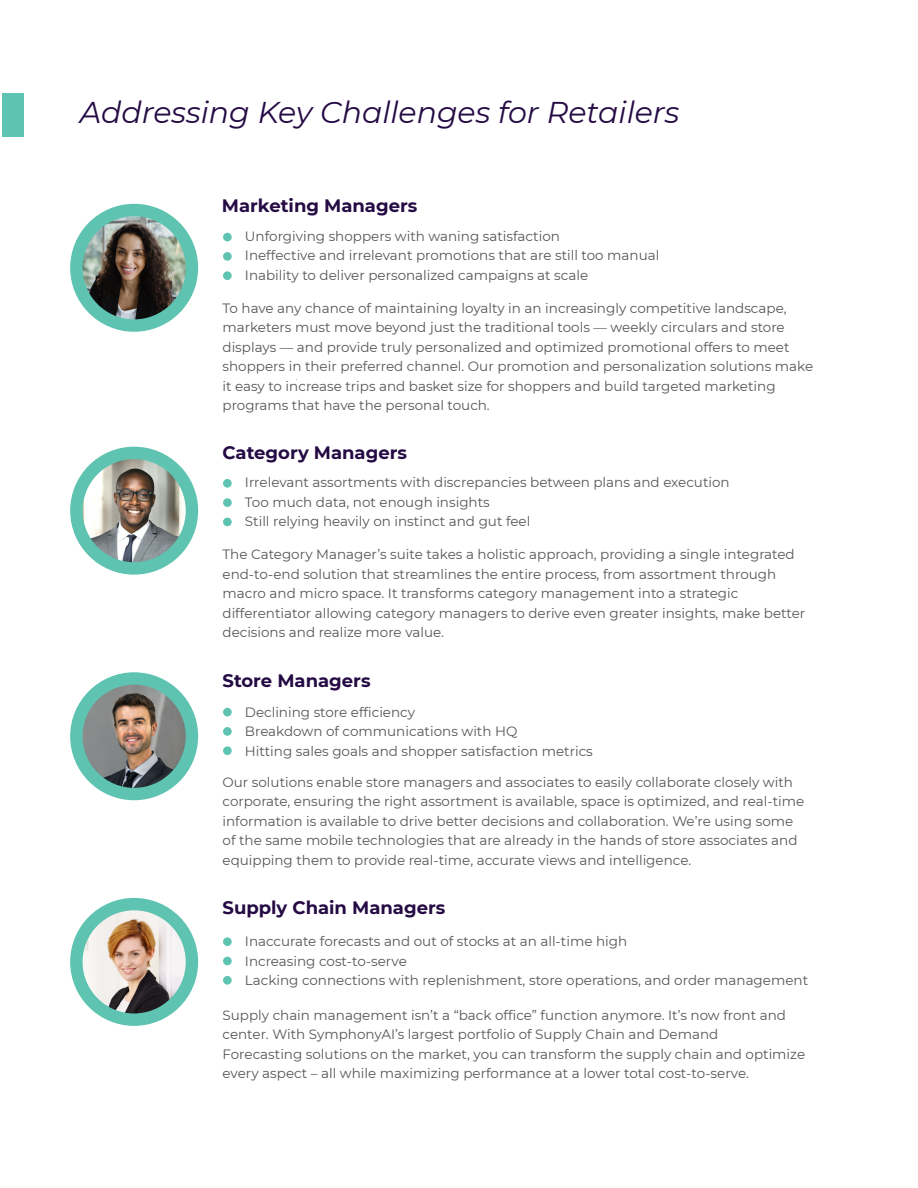
<style>
.page{position:relative;width:918px;height:1188px;background:#fff}
.page>*{position:absolute;margin:0;border:0;box-sizing:border-box;transform-origin:0 0}
.t1{font:italic 30px "Montserrat";color:#250b44}
.t2{font:700 18px "Montserrat";color:#250b44}
.t3{font:13.5px/19.5px "Montserrat";color:#575656}
</style>
<div class="page">
<div style="left:2px;top:94px;width:21px;height:43px;background:#5ec3b0"></div>
<div style="left:223px;top:233px;width:9px;height:8px;background:#5ec3b0;border-radius:50%"></div>
<div style="left:223px;top:252px;width:9px;height:9px;background:#5ec3b0;border-radius:50%"></div>
<div style="left:223px;top:271px;width:9px;height:9px;background:#5ec3b0;border-radius:50%"></div>
<div style="left:223px;top:479px;width:9px;height:9px;background:#5ec3b0;border-radius:50%"></div>
<div style="left:223px;top:498px;width:9px;height:9px;background:#5ec3b0;border-radius:50%"></div>
<div style="left:223px;top:518px;width:9px;height:8px;background:#5ec3b0;border-radius:50%"></div>
<div style="left:223px;top:708px;width:9px;height:8px;background:#5ec3b0;border-radius:50%"></div>
<div style="left:223px;top:727px;width:9px;height:9px;background:#5ec3b0;border-radius:50%"></div>
<div style="left:223px;top:746px;width:9px;height:9px;background:#5ec3b0;border-radius:50%"></div>
<div style="left:223px;top:937px;width:9px;height:9px;background:#5ec3b0;border-radius:50%"></div>
<div style="left:223px;top:957px;width:9px;height:8px;background:#5ec3b0;border-radius:50%"></div>
<div style="left:223px;top:976px;width:9px;height:9px;background:#5ec3b0;border-radius:50%"></div>
<div style="left:70px;top:204px;width:128px;height:128px;background:#5ec3b0;border-radius:50%"></div>
<img style="left:83px;top:216px;width:103px;height:103px;border-radius:52px">
<div style="left:70px;top:898px;width:128px;height:128px;background:#5ec3b0;border-radius:50%"></div>
<img style="left:83px;top:910px;width:103px;height:103px;border-radius:52px">
<div style="left:70px;top:447px;width:128px;height:128px;background:#5ec3b0;border-radius:50%"></div>
<img style="left:83px;top:459px;width:103px;height:103px;border-radius:52px">
<div style="left:70px;top:672px;width:128px;height:128px;background:#5ec3b0;border-radius:50%"></div>
<img style="left:83px;top:685px;width:103px;height:103px;border-radius:52px">
<h1 class="t1" style="left:80px;top:92px;width:601px">Addressing Key Challenges for Retailers</h1>
<h2 class="t2" style="left:222px;top:192px;width:197px">Marketing Managers</h2>
<p class="t3" style="left:245px;top:226px;width:416px">Unforgiving shoppers with waning satisfaction<br>Ineffective and irrelevant promotions that are still too manual<br>Inability to deliver personalized campaigns at scale</p>
<p class="t3" style="left:223px;top:298px;width:592px">To have any chance of maintaining loyalty in an increasingly competitive landscape, marketers must move beyond just the traditional tools — weekly circulars and store displays — and provide truly personalized and optimized promotional offers to meet shoppers in their preferred channel. Our promotion and personalization solutions make it easy to increase trips and basket size for shoppers and build targeted marketing programs that have the personal touch.</p>
<h2 class="t2" style="left:223px;top:440px;width:186px">Category Managers</h2>
<p class="t3" style="left:245px;top:472px;width:486px">Irrelevant assortments with discrepancies between plans and execution<br>Too much data, not enough insights<br>Still relying heavily on instinct and gut feel</p>
<p class="t3" style="left:223px;top:544px;width:584px">The Category Manager’s suite takes a holistic approach, providing a single integrated end-to-end solution that streamlines the entire process, from assortment through macro and micro space. It transforms category management into a strategic differentiator allowing category managers to derive even greater insights, make better decisions and realize more value.</p>
<h2 class="t2" style="left:223px;top:667px;width:150px">Store Managers</h2>
<p class="t3" style="left:245px;top:702px;width:349px">Declining store efficiency<br>Breakdown of communications with HQ<br>Hitting sales goals and shopper satisfaction metrics</p>
<p class="t3" style="left:223px;top:772px;width:583px">Our solutions enable store managers and associates to easily collaborate closely with corporate, ensuring the right assortment is available, space is optimized, and real-time information is available to drive better decisions and collaboration. We’re using some of the same mobile technologies that are already in the hands of store associates and equipping them to provide real-time, accurate views and intelligence.</p>
<h2 class="t2" style="left:223px;top:895px;width:224px">Supply Chain Managers</h2>
<p class="t3" style="left:245px;top:931px;width:565px">Inaccurate forecasts and out of stocks at an all-time high<br>Increasing cost-to-serve<br>Lacking connections with replenishment, store operations, and order management</p>
<p class="t3" style="left:223px;top:1005px;width:584px">Supply chain management isn’t a “back office” function anymore. It’s now front and center. With SymphonyAI’s largest portfolio of Supply Chain and Demand<br>Forecasting solutions on the market, you can transform the supply chain and optimize every aspect – all while maximizing performance at a lower total cost-to-serve.</p>
</div>
